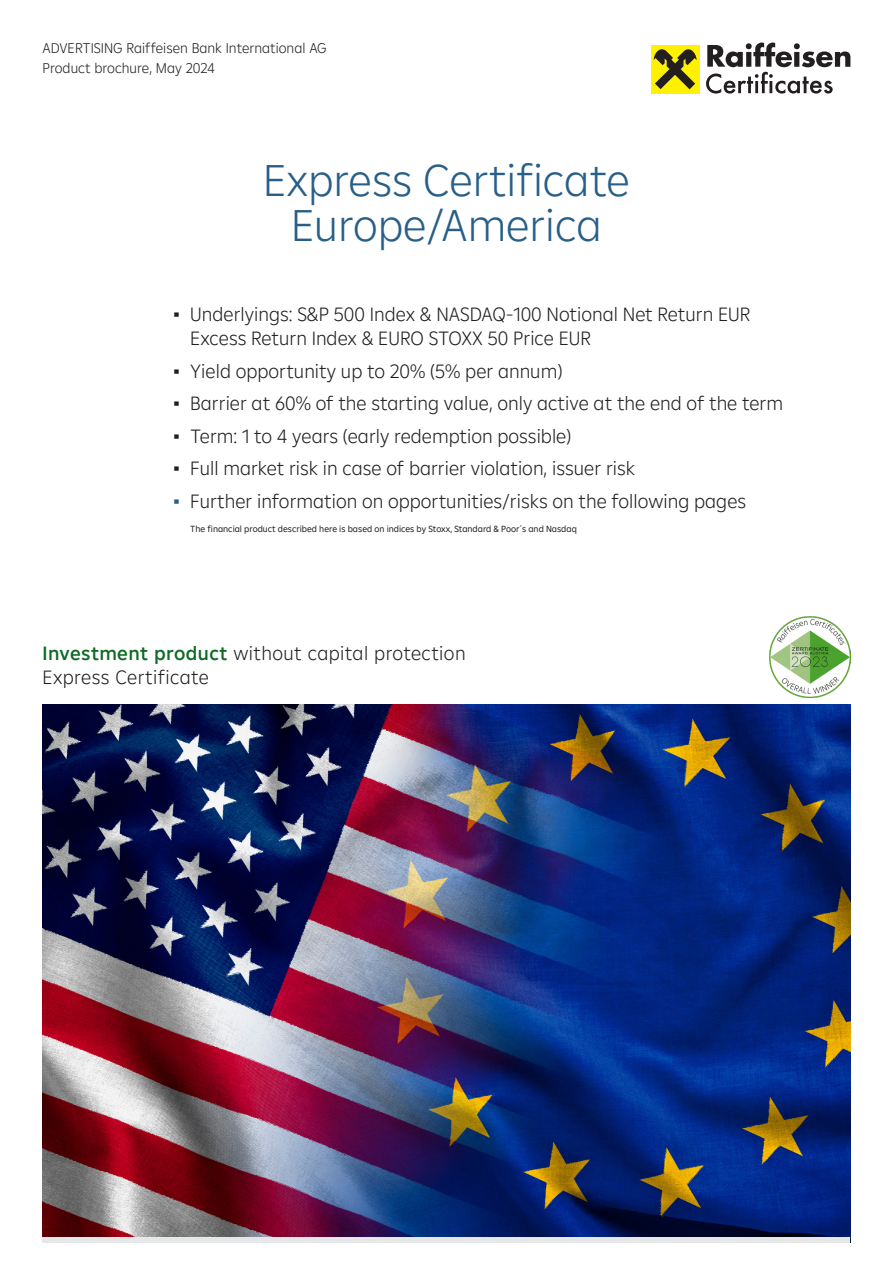
<style>
.page{position:relative;width:893px;height:1263px;background:#fff}
.page>*{position:absolute;margin:0;border:0;box-sizing:border-box;transform-origin:0 0}
.Titel_Blau{font:300 45px/45px "Amalia";color:#285f88;text-align:center}
.Deckblatt_-_Produktkategorie{font:300 19.5px/24px "Amalia";color:#231f20}
.Deckblatt_-_Produktkategorie-2{font:300 19.5px "Amalia";letter-spacing:.02em;color:#231f20}
.Kopfzeile{font:300 14.25px "Amalia";color:#231f20}
.t1{font:9px "Amalia";color:#231f20}
.s1{font-family:"Trebuchet MS";font-weight:400}
.s2{font-family:"Trebuchet MS";font-weight:400;color:#285f88}
.s3{font-weight:500;color:#0e6a25}
</style>
<div class="page">
<div style="left:651px;top:45px;width:48px;height:48px;background:#fff101"></div>
<svg style="left:654px;top:49px;width:43px;height:40px"></svg>
<svg style="left:706px;top:43px;width:144px;height:51px"></svg>
<img style="left:770px;top:617px;width:80px;height:81px">
<img style="left:43px;top:704px;width:807px;height:532px">
<p class="Kopfzeile" style="left:43px;top:39px;width:286px">ADVERTISING Raiffeisen Bank International AG</p>
<p class="Kopfzeile" style="left:43px;top:58px;width:174px">Product brochure, May 2024</p>
<p class="Titel_Blau" style="left:263px;top:156px;width:368px">Express Certificate<br>Europe/America</p>
<p class="Deckblatt_-_Produktkategorie" style="left:190px;top:301px;width:561px;text-indent:-17px"><span class="s1">▪</span> Underlyings: S&amp;P 500 Index &amp; NASDAQ-100 Notional Net Return EUR<br>Excess Return Index &amp; EURO STOXX 50 Price EUR</p>
<p class="Deckblatt_-_Produktkategorie" style="left:173px;top:358px;width:391px"><span class="s1">▪</span> Yield opportunity up to 20% (5% per annum)</p>
<p class="Deckblatt_-_Produktkategorie" style="left:173px;top:390px;width:611px"><span class="s1">▪</span> Barrier at 60% of the starting value, only active at the end of the term</p>
<p class="Deckblatt_-_Produktkategorie" style="left:173px;top:423px;width:400px"><span class="s1">▪</span> Term: 1 to 4 years (early redemption possible)</p>
<p class="Deckblatt_-_Produktkategorie" style="left:173px;top:455px;width:463px"><span class="s1">▪</span> Full market risk in case of barrier violation, issuer risk</p>
<p class="Deckblatt_-_Produktkategorie" style="left:173px;top:488px;width:574px"><span class="s2">▪</span> Further information on opportunities/risks on the following pages</p>
<p class="t1" style="left:190px;top:522px;width:388px">The financial product described here is based on indices by Stoxx, Standard &amp; Poor´s and Nasdaq</p>
<p class="Deckblatt_-_Produktkategorie-2" style="left:43px;top:641px;width:425px"><span class="s3">Investment product</span> without capital protection</p>
<p class="Deckblatt_-_Produktkategorie-2" style="left:43px;top:665px;width:168px">Express Certificate</p>
</div>
